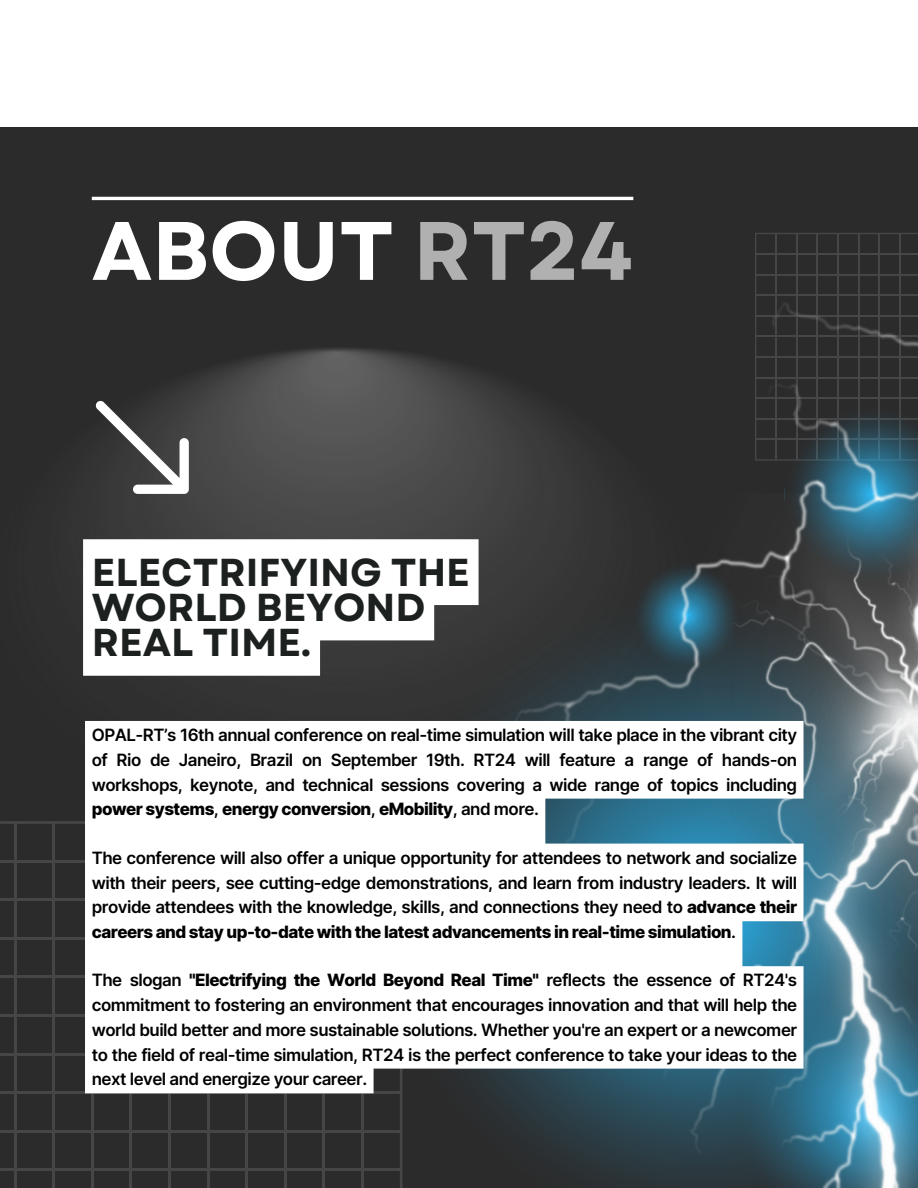
<style>
.page{position:relative;width:918px;height:1188px;background:#fff}
.page>*{position:absolute;margin:0;border:0;box-sizing:border-box;transform-origin:0 0}
.t1{font:700 82.65px "Garet";color:#fff}
.t2{font:700 38.85px/35.4px "Garet";color:#1c2120}
.t3{font:600 16.95px/24.8px "Inter";letter-spacing:-.03em;color:#000;text-align:justify}
.s1{color:#b0b0b0}
.s2{font-weight:800}
</style>
<div class="page">
<div style="left:0;top:127px;width:918px;height:1061px;background:#2b2b2b"></div>
<img style="left:86px;top:348px;width:424px;height:373px">
<svg style="left:0;top:821px;width:384px;height:367px"></svg>
<hr style="left:0;top:1169px;width:401px;height:2px;background:#fff">
<hr style="left:0;top:1130px;width:401px;height:3px;background:#fff">
<hr style="left:0;top:1091px;width:401px;height:3px;background:#fff">
<hr style="left:0;top:1053px;width:401px;height:2px;background:#fff">
<hr style="left:0;top:1014px;width:401px;height:3px;background:#fff">
<hr style="left:0;top:976px;width:401px;height:2px;background:#fff">
<hr style="left:0;top:937px;width:401px;height:3px;background:#fff">
<hr style="left:0;top:898px;width:401px;height:3px;background:#fff">
<hr style="left:0;top:860px;width:401px;height:2px;background:#fff">
<hr style="left:361px;top:822px;width:3px;height:366px;background:#fff">
<hr style="left:323px;top:822px;width:2px;height:366px;background:#fff">
<hr style="left:284px;top:822px;width:3px;height:366px;background:#fff">
<hr style="left:245px;top:822px;width:3px;height:366px;background:#fff">
<hr style="left:207px;top:822px;width:3px;height:366px;background:#fff">
<hr style="left:168px;top:822px;width:3px;height:366px;background:#fff">
<hr style="left:130px;top:822px;width:2px;height:366px;background:#fff">
<hr style="left:91px;top:822px;width:3px;height:366px;background:#fff">
<hr style="left:52px;top:822px;width:3px;height:366px;background:#fff">
<hr style="left:14px;top:822px;width:3px;height:366px;background:#fff">
<hr style="left:92px;top:197px;width:541px;height:3px;background:#fff">
<svg style="left:384px;top:594px;width:126px;height:594px"></svg>
<img style="left:510px;top:196px;width:408px;height:992px">
<img style="left:655px;top:494px;width:263px;height:694px">
<svg style="left:85px;top:721px;width:719px;height:372px;background:#ebf0f3"></svg>
<svg style="left:83px;top:539px;width:396px;height:137px;background:#e3e3e3"></svg>
<svg style="left:96px;top:401px;width:93px;height:93px"></svg>
<p class="t1" style="left:92px;top:191px;width:543px">ABOUT <span class="s1">RT24</span></p>
<h2 class="t2" style="left:92px;top:555px;width:380px">ELECTRIFYING THE<br>WORLD BEYOND<br>REAL TIME.</h2>
<p class="t3" style="left:92px;top:723px;width:707px">OPAL-RT’s 16th annual conference on real-time simulation will take place in the vibrant city of Rio de Janeiro, Brazil on September 19th. RT24 will feature a range of hands-on workshops, keynote, and technical sessions covering a wide range of topics including <span class="s2">power systems</span>, <span class="s2">energy conversion</span>, <span class="s2">eMobility</span>, and more.</p>
<p class="t3" style="left:92px;top:845px;width:707px">The conference will also offer a unique opportunity for attendees to network and socialize with their peers, see cutting-edge demonstrations, and learn from industry leaders. It will provide attendees with the knowledge, skills, and connections they need to <span class="s2">advance their careers and stay up-to-date with the latest advancements in real-time simulation</span>.</p>
<p class="t3" style="left:92px;top:968px;width:707px">The slogan <span class="s2">"Electrifying the World Beyond Real Time"</span> reflects the essence of RT24's commitment to fostering an environment that encourages innovation and that will help the world build better and more sustainable solutions. Whether you're an expert or a newcomer to the field of real-time simulation, RT24 is the perfect conference to take your ideas to the next level and energize your career.</p>
</div>
